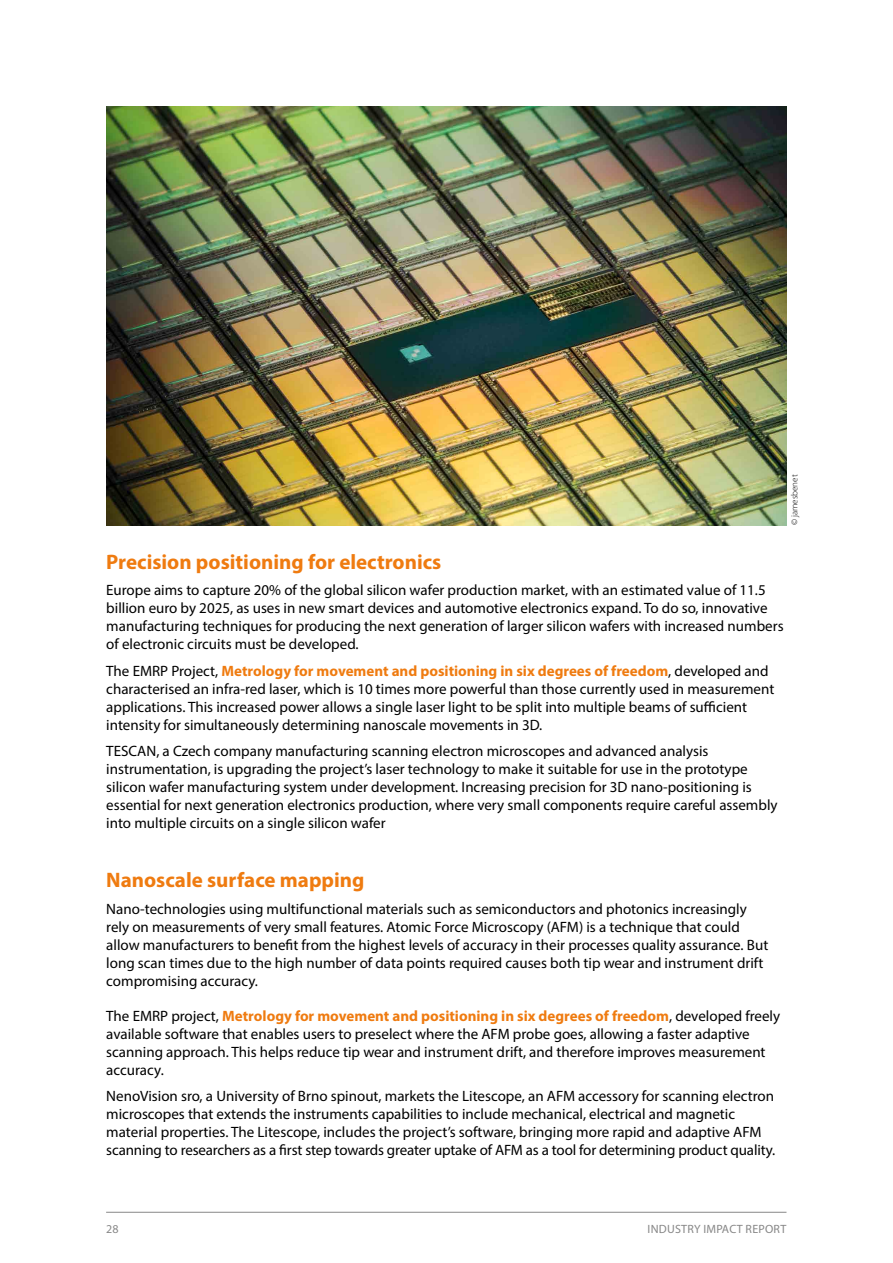
<style>
.page{position:relative;width:893px;height:1263px;background:#fff}
.page>*{position:absolute;margin:0;border:0;box-sizing:border-box;transform-origin:0 0}
.t1{font:700 21px "Myriad Pro";color:#ef7b10}
.t2{font:15px/18px "Myriad Pro";color:#000}
.t3{font:12px "Myriad Pro";letter-spacing:.02em;color:#878787}
.t4{font:300 9px "Myriad Pro";color:#000}
.s1{font-weight:700;color:#ef7b10}
</style>
<div class="page">
<hr style="left:106px;top:1212px;width:680px;height:1px;background:#878787">
<img style="left:106px;top:106px;width:681px;height:419px">
<p class="t4" style="left:789px;top:525px;width:52px;rotate:-90deg">© jamesbenet</p>
<h1 class="t1" style="left:106px;top:548px;width:337px">Precision positioning for electronics</h1>
<p class="t2" style="left:106px;top:581px;width:679px">Europe aims to capture 20% of the global silicon wafer production market, with an estimated value of 11.5 billion euro by 2025, as uses in new smart devices and automotive electronics expand. To do so, innovative manufacturing techniques for producing the next generation of larger silicon wafers with increased numbers of electronic circuits must be developed.</p>
<p class="t2" style="left:106px;top:661px;width:670px">The EMRP Project, <span class="s1">Metrology for movement and positioning in six degrees of freedom</span>, developed and characterised an infra-red laser, which is 10 times more powerful than those currently used in measurement applications. This increased power allows a single laser light to be split into multiple beams of sufficient intensity for simultaneously determining nanoscale movements in 3D.</p>
<p class="t2" style="left:106px;top:742px;width:673px">TESCAN, a Czech company manufacturing scanning electron microscopes and advanced analysis instrumentation, is upgrading the project’s laser technology to make it suitable for use in the prototype silicon wafer manufacturing system under development. Increasing precision for 3D nano-positioning is essential for next generation electronics production, where very small components require careful assembly into multiple circuits on a single silicon wafer</p>
<h1 class="t1" style="left:106px;top:866px;width:260px">Nanoscale surface mapping</h1>
<p class="t2" style="left:106px;top:899px;width:663px">Nano-technologies using multifunctional materials such as semiconductors and photonics increasingly rely on measurements of very small features. Atomic Force Microscopy (AFM) is a technique that could allow manufacturers to benefit from the highest levels of accuracy in their processes quality assurance. But long scan times due to the high number of data points required causes both tip wear and instrument drift compromising accuracy.</p>
<p class="t2" style="left:106px;top:1006px;width:675px">The EMRP project, <span class="s1">Metrology for movement and positioning in six degrees of freedom</span>, developed freely available software that enables users to preselect where the AFM probe goes, allowing a faster adaptive scanning approach. This helps reduce tip wear and instrument drift, and therefore improves measurement accuracy.</p>
<p class="t2" style="left:106px;top:1087px;width:670px">NenoVision sro, a University of Brno spinout, markets the Litescope, an AFM accessory for scanning electron microscopes that extends the instruments capabilities to include mechanical, electrical and magnetic material properties. The Litescope, includes the project’s software, bringing more rapid and adaptive AFM scanning to researchers as a first step towards greater uptake of AFM as a tool for determining product quality.</p>
<p class="t3" style="left:106px;top:1222px;width:14px">28</p>
<p class="t3" style="left:648px;top:1222px;width:140px">INDUSTRY IMPACT REPORT</p>
</div>
